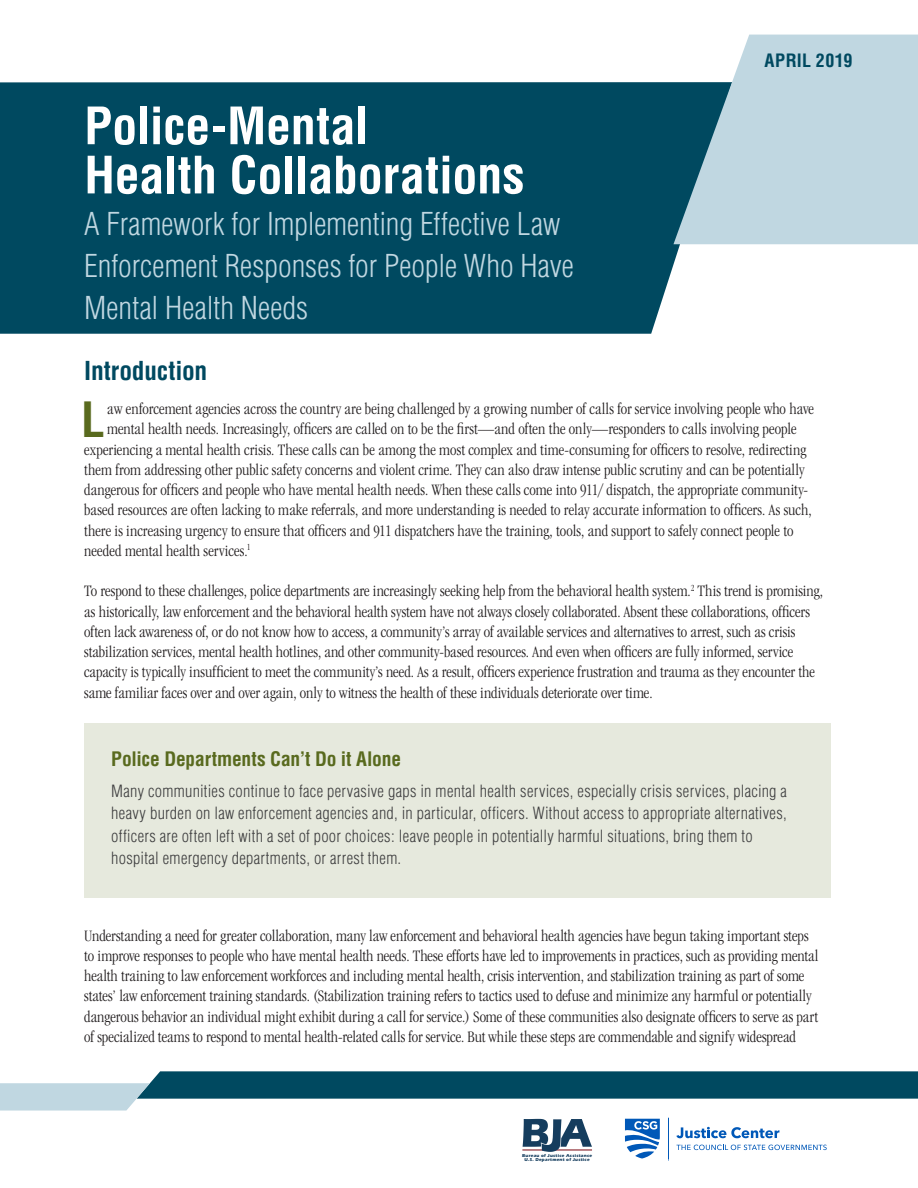
<style>
.page{position:relative;width:918px;height:1188px;background:#fff}
.page>*{position:absolute;margin:0;border:0;box-sizing:border-box;transform-origin:0 0}
.t1{font:700 condensed 50.25px/49.2px "Helvetica";letter-spacing:-.005em;color:#fff}
.t2{font:700 condensed 47.4px "Helvetica";color:#596a1e}
.t3{font:300 condensed 30.75px/41.7px "Helvetica";color:#c0d7e1}
.t4{font:700 condensed 25.5px "Helvetica";letter-spacing:-.01em;color:#004960}
.t5{font:700 condensed 19.5px "Helvetica";letter-spacing:-.01em;color:#596a1e}
.t6{font:700 condensed 18px "Helvetica";letter-spacing:.025em;color:#004960}
.t7{font:300 condensed 16.5px/20.2px "ITC Garamond Std";color:#231f20}
.t8{font:300 condensed 16.5px "Helvetica";letter-spacing:.02em;color:#3e3e3f}
.t9{font:700 4.35px/4.3px "Eras ITC";letter-spacing:.06em;color:#153d5e;text-align:center}
</style>
<div class="page">
<div style="left:84px;top:723px;width:747px;height:175px;background:#e6e9dd"></div>
<div style="left:0;top:82px;width:732px;height:252px;background:#004960"></div>
<svg style="left:673px;top:35px;width:245px;height:209px;background:#b1ccd6"></svg>
<svg style="left:0;top:1071px;width:918px;height:40px"></svg>
<svg style="left:676px;top:1127px;width:104px;height:11px"></svg>
<svg style="left:677px;top:1145px;width:150px;height:5px"></svg>
<svg style="left:626px;top:1119px;width:34px;height:39px"></svg>
<hr style="left:669px;top:1117px;width:1px;height:43px;background:#0058b8">
<hr style="left:522px;top:1150px;width:70px;height:1px;background:#76030d">
<svg style="left:523px;top:1119px;width:69px;height:33px"></svg>
<p class="t1" style="left:84px;top:101px;width:442px">Police-Mental<br>Health Collaborations</p>
<p class="t3" style="left:84px;top:203px;width:491px">A Framework for Implementing Effective Law<br>Enforcement Responses for People Who Have<br>Mental Health Needs</p>
<p class="t6" style="left:765px;top:49px;width:89px">APRIL 2019</p>
<h1 class="t4" style="left:84px;top:355px;width:125px">Introduction</h1>
<p class="t2" style="left:81px;top:390px;width:25px">L</p>
<p class="t7" style="left:107px;top:399px;width:708px">aw enforcement agencies across the country are being challenged by a growing number of calls for service involving people who have</p>
<p class="t7" style="left:107px;top:419px;width:691px">mental health needs. Increasingly, offcers are called on to be the frst—and often the only—responders to calls involving people</p>
<p class="t7" style="left:84px;top:439px;width:724px">experiencing a mental health crisis. These calls can be among the most complex and time-consuming for offcers to resolve, redirecting</p>
<p class="t7" style="left:84px;top:460px;width:722px">them from addressing other public safety concerns and violent crime. They can also draw intense public scrutiny and can be potentially</p>
<p class="t7" style="left:84px;top:480px;width:725px">dangerous for offcers and people who have mental health needs. When these calls come into 911/ dispatch, the appropriate community-</p>
<p class="t7" style="left:84px;top:500px;width:729px">based resources are often lacking to make referrals, and more understanding is needed to relay accurate information to offcers. As such,</p>
<p class="t7" style="left:84px;top:520px;width:711px">there is increasing urgency to ensure that offcers and 911 dispatchers have the training, tools, and support to safely connect people to</p>
<p class="t7" style="left:84px;top:541px;width:168px">needed mental health services.<sup>1</sup></p>
<p class="t7" style="left:84px;top:581px;width:740px">To respond to these challenges, police departments are increasingly seeking help from the behavioral health system.<sup>2</sup> This trend is promising, as historically, law enforcement and the behavioral health system have not always closely collaborated. Absent these collaborations, offcers often lack awareness of, or do not know how to access, a community’s array of available services and alternatives to arrest, such as crisis stabilization services, mental health hotlines, and other community-based resources. And even when offcers are fully informed, service capacity is typically insuffcient to meet the community’s need. As a result, offcers experience frustration and trauma as they encounter the same familiar faces over and over again, only to witness the health of these individuals deteriorate over time.</p>
<h2 class="t5" style="left:111px;top:746px;width:291px">Police Departments Can’t Do it Alone</h2>
<p class="t8" style="left:111px;top:780px;width:677px">Many communities continue to face pervasive gaps in mental health services, especially crisis services, placing a</p>
<p class="t8" style="left:111px;top:803px;width:677px">heavy burden on law enforcement agencies and, in particular, offcers. Without access to appropriate alternatives,</p>
<p class="t8" style="left:111px;top:825px;width:643px">offcers are often left with a set of poor choices: leave people in potentially harmful situations, bring them to</p>
<p class="t8" style="left:111px;top:848px;width:292px">hospital emergency departments, or arrest them.</p>
<p class="t7" style="left:84px;top:925px;width:736px">Understanding a need for greater collaboration, many law enforcement and behavioral health agencies have begun taking important steps to improve responses to people who have mental health needs. These efforts have led to improvements in practices, such as providing mental health training to law enforcement workforces and including mental health, crisis intervention, and stabilization training as part of some states’ law enforcement training standards. (Stabilization training refers to tactics used to defuse and minimize any harmful or potentially dangerous behavior an individual might exhibit during a call for service.) Some of these communities also designate offcers to serve as part of specialized teams to respond to mental health-related calls for service. But while these steps are commendable and signify widespread</p>
<p class="t9" style="left:522px;top:1153px;width:71px">Bureau of Justice Assistance<br>U.S. Department of Justice</p>
</div>
